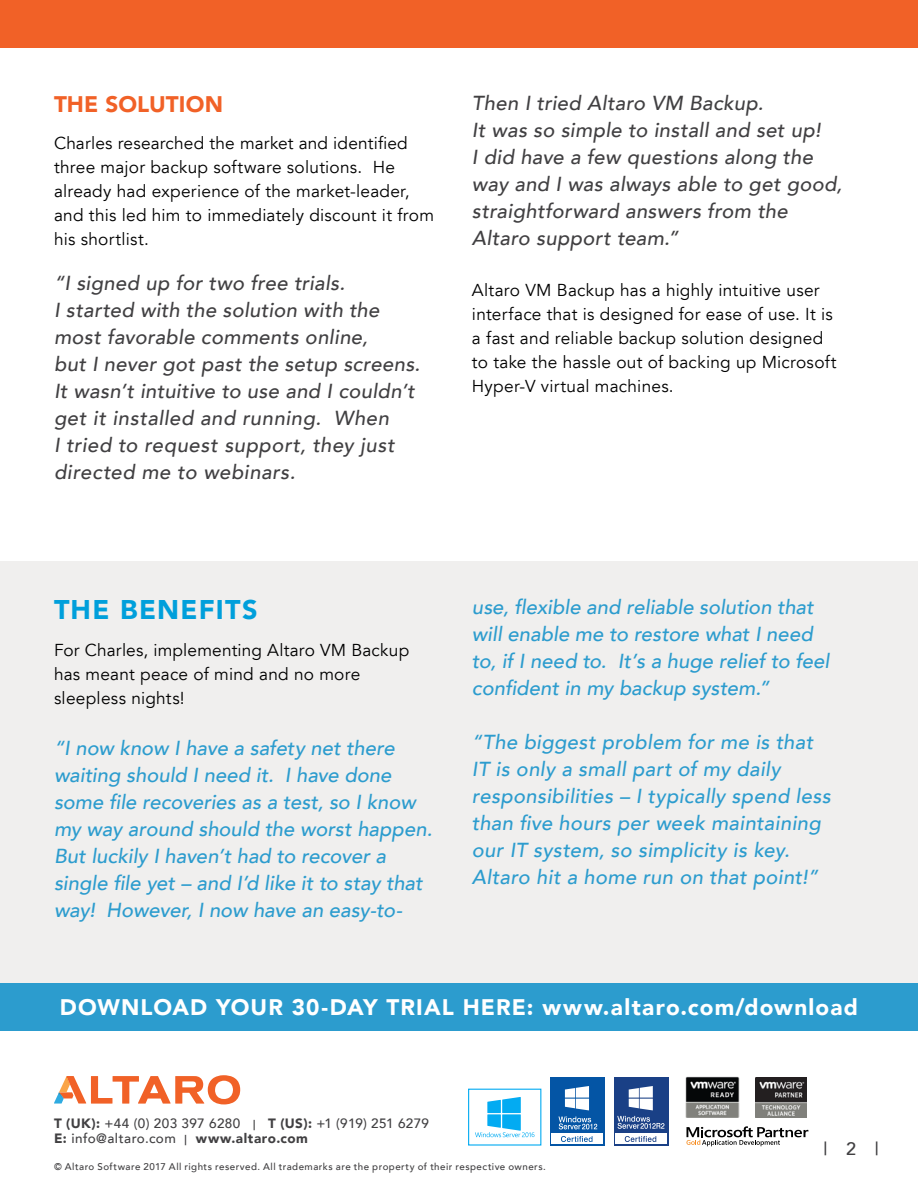
<style>
.page{position:relative;width:918px;height:1188px;background:#fff}
.page>*{position:absolute;margin:0;border:0;box-sizing:border-box;transform-origin:0 0}
.t1{font:900 27px "Avenir LT";letter-spacing:.045em;color:#009fdb}
.t2{font:900 22.5px "Avenir LT";letter-spacing:.05em;color:#fff}
.t3{font:900 22.5px "Avenir LT";letter-spacing:.005em;color:#f16127}
.t4{font:italic 500 20.25px/27px "Avenir LT";letter-spacing:.005em;color:#2c9cce}
.t5{font:italic 500 20.25px/27px "Avenir LT";letter-spacing:.015em;color:#414042}
.t6{font:500 18px "Avenir LT";color:#414042}
.t7{font:17.25px/24px "Avenir LT";letter-spacing:.015em;color:#000}
.t8{font:500 13.5px/15px "Avenir LT";letter-spacing:.03em;color:#414042}
.t9{font:500 9.75px "Avenir LT";letter-spacing:.045em;color:#414042}
.s1{font-weight:900}
</style>
<div class="page">
<div style="left:0;top:0;width:918px;height:48px;background:#f16127"></div>
<div style="left:0;top:983px;width:918px;height:48px;background:#2c9cce"></div>
<div style="left:614px;top:1077px;width:55px;height:69px;background:#1a4086"></div>
<svg style="left:629px;top:1086px;width:24px;height:24px"></svg>
<svg style="left:617px;top:1116px;width:47px;height:13px"></svg>
<div style="left:615px;top:1133px;width:52px;height:11px;background:#fff"></div>
<svg style="left:625px;top:1136px;width:31px;height:6px"></svg>
<div style="left:550px;top:1077px;width:55px;height:69px;background:#0455a5"></div>
<svg style="left:565px;top:1086px;width:24px;height:24px"></svg>
<div style="left:552px;top:1133px;width:51px;height:11px;background:#fff"></div>
<svg style="left:561px;top:1136px;width:32px;height:6px"></svg>
<svg style="left:558px;top:1117px;width:39px;height:12px"></svg>
<svg style="left:686px;top:1126px;width:122px;height:20px"></svg>
<img style="left:685px;top:1076px;width:55px;height:42px">
<img style="left:755px;top:1077px;width:52px;height:41px">
<svg style="left:54px;top:1075px;width:186px;height:29px"></svg>
<div style="left:468px;top:1089px;width:73px;height:57px;border:1px solid #03abf2"></div>
<svg style="left:475px;top:1097px;width:60px;height:41px"></svg>
<div style="left:0;top:562px;width:918px;height:421px;background:#f0efee"></div>
<p class="t3" style="left:54px;top:90px;width:171px">THE SOLUTION</p>
<p class="t7" style="left:54px;top:132px;width:382px">Charles researched the market and identified three major backup software solutions. He already had experience of the market-leader, and this led him to immediately discount it from his shortlist.</p>
<p class="t5" style="left:54px;top:270px;width:368px">“I signed up for two free trials.<br>I started with the solution with the most favorable comments online,<br>but I never got past the setup screens.<br>It wasn’t intuitive to use and I couldn’t get it installed and running. When<br>I tried to request support, they just directed me to webinars.</p>
<p class="t5" style="left:472px;top:90px;width:372px">Then I tried Altaro VM Backup.<br>It was so simple to install and set up!<br>I did have a few questions along the way and I was always able to get good, straightforward answers from the<br>Altaro support team.”</p>
<p class="t7" style="left:472px;top:278px;width:366px">Altaro VM Backup has a highly intuitive user interface that is designed for ease of use. It is a fast and reliable backup solution designed to take the hassle out of backing up Microsoft Hyper-V virtual machines.</p>
<h1 class="t1" style="left:54px;top:593px;width:205px">THE BENEFITS</h1>
<p class="t7" style="left:54px;top:639px;width:357px">For Charles, implementing Altaro VM Backup has meant peace of mind and no more sleepless nights!</p>
<p class="t4" style="left:54px;top:735px;width:380px">“I now know I have a safety net there waiting should I need it. I have done some file recoveries as a test, so I know my way around should the worst happen.<br>But luckily I haven’t had to recover a single file yet – and I’d like it to stay that way! However, I now have an easy-to-</p>
<p class="t4" style="left:472px;top:594px;width:359px">use, flexible and reliable solution that will enable me to restore what I need to, if I need to. It’s a huge relief to feel confident in my backup system.”</p>
<p class="t4" style="left:472px;top:729px;width:360px">“The biggest problem for me is that IT is only a small part of my daily responsibilities – I typically spend less than five hours per week maintaining our IT system, so simplicity is key.<br>Altaro hit a home run on that point!”</p>
<p class="t2" style="left:60px;top:993px;width:800px">DOWNLOAD YOUR 30-DAY TRIAL HERE: www.altaro.com/download</p>
<p class="t8" style="left:54px;top:1116px;width:377px"><span class="s1">T (UK):</span> +44 (0) 203 397 6280 | <span class="s1">T (US):</span> +1 (919) 251 6279<br><span class="s1">E:</span> info@altaro.com | <span class="s1">www.altaro.com</span></p>
<p class="t9" style="left:54px;top:1161px;width:493px">© Altaro Software 2017 All rights reserved. All trademarks are the property of their respective owners.</p>
<p class="t6" style="left:824px;top:1138px;width:57px">| 2 |</p>
</div>
